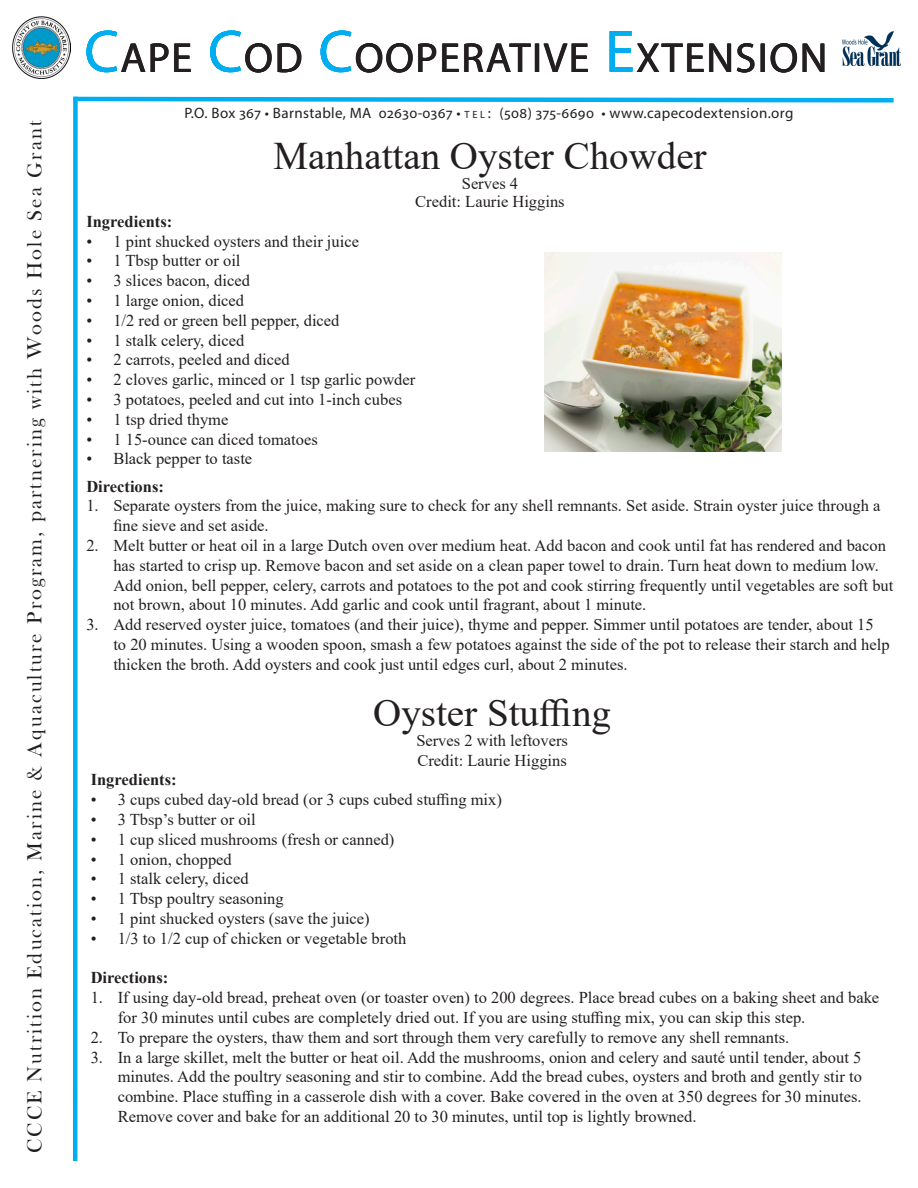
<style>
.page{position:relative;width:918px;height:1188px;background:#fff}
.page>*{position:absolute;margin:0;border:0;box-sizing:border-box;transform-origin:0 0}
.t1{font:42px "Myriad Pro";letter-spacing:.035em;color:#231f20}
.t2{font:39px "Times New Roman";color:#231f20}
.t3{font:21px "Bask Old Face";letter-spacing:.1em;color:#231f20}
.t4{font:16.5px/19.8px "Times New Roman";color:#231f20}
.t5{font:700 16.5px "Times New Roman";color:#231f20}
.Return_address{font:15px "Myriad Pro";letter-spacing:.025em;color:#231f20}
.s1{font-size:60px;color:#00aeef}
.s2{font-size:10.5px}
.s3{font-style:inherit}
</style>
<div class="page">
<svg style="left:73px;top:96px;width:821px;height:7px"></svg>
<div style="left:73px;top:97px;width:5px;height:1064px;background:#00aeef"></div>
<img style="left:544px;top:253px;width:238px;height:198px">
<img style="left:12px;top:17px;width:59px;height:62px">
<img style="left:842px;top:32px;width:59px;height:34px">
<p class="t3" style="left:23px;top:1153px;width:1034px;rotate:-90deg">CCCE Nutrition Education, Marine &amp; Aquaculture Program, partnering with Woods Hole Sea Grant</p>
<p class="t1" style="left:84px;top:32px;width:745px"><span class="s1">C</span>APE <span class="s1">C</span>OD <span class="s1">C</span>OOPERATIVE <span class="s1">E</span>XTENSION</p>
<p class="Return_address" style="left:185px;top:103px;width:610px">P.O. Box 367 • Barnstable, MA 02630-0367 • <span class="s2">T E L</span> <span class="s3">:</span> (508) 375-6690 • www.capecodextension.org</p>
<p class="t2" style="left:273px;top:129px;width:435px">Manhattan Oyster Chowder</p>
<p class="t4" style="left:462px;top:173px;width:58px">Serves 4</p>
<p class="t4" style="left:415px;top:191px;width:151px">Credit: Laurie Higgins</p>
<p class="t5" style="left:86px;top:209px;width:87px">Ingredients:</p>
<p class="t4" style="left:86px;top:231px;width:274px">• 1 pint shucked oysters and their juice</p>
<p class="t4" style="left:86px;top:250px;width:156px">• 1 Tbsp butter or oil</p>
<p class="t4" style="left:86px;top:270px;width:165px">• 3 slices bacon, diced</p>
<p class="t4" style="left:86px;top:290px;width:159px">• 1 large onion, diced</p>
<p class="t4" style="left:86px;top:310px;width:255px">• 1/2 red or green bell pepper, diced</p>
<p class="t4" style="left:86px;top:330px;width:159px">• 1 stalk celery, diced</p>
<p class="t4" style="left:86px;top:349px;width:205px">• 2 carrots, peeled and diced</p>
<p class="t4" style="left:86px;top:369px;width:330px">• 2 cloves garlic, minced or 1 tsp garlic powder</p>
<p class="t4" style="left:86px;top:389px;width:317px">• 3 potatoes, peeled and cut into 1-inch cubes</p>
<p class="t4" style="left:86px;top:409px;width:144px">• 1 tsp dried thyme</p>
<p class="t4" style="left:86px;top:429px;width:233px">• 1 15-ounce can diced tomatoes</p>
<p class="t4" style="left:86px;top:448px;width:167px">• Black pepper to taste</p>
<p class="t5" style="left:86px;top:474px;width:79px">Directions:</p>
<p class="t4" style="left:113px;top:495px;width:769px;text-indent:-27px">1. Separate oysters from the juice, making sure to check for any shell remnants. Set aside. Strain oyster juice through a fine sieve and set aside.</p>
<p class="t4" style="left:113px;top:535px;width:782px;text-indent:-27px">2. Melt butter or heat oil in a large Dutch oven over medium heat. Add bacon and cook until fat has rendered and bacon has started to crisp up. Remove bacon and set aside on a clean paper towel to drain. Turn heat down to medium low.<br>Add onion, bell pepper, celery, carrots and potatoes to the pot and cook stirring frequently until vegetables are soft but not brown, about 10 minutes. Add garlic and cook until fragrant, about 1 minute.</p>
<p class="t4" style="left:113px;top:614px;width:778px;text-indent:-27px">3. Add reserved oyster juice, tomatoes (and their juice), thyme and pepper. Simmer until potatoes are tender, about 15 to 20 minutes. Using a wooden spoon, smash a few potatoes against the side of the pot to release their starch and help thicken the broth. Add oysters and cook just until edges curl, about 2 minutes.</p>
<p class="t2" style="left:373px;top:685px;width:239px">Oyster Stuffing</p>
<p class="t4" style="left:416px;top:730px;width:153px">Serves 2 with leftovers</p>
<p class="t4" style="left:417px;top:750px;width:151px">Credit: Laurie Higgins</p>
<p class="t5" style="left:91px;top:768px;width:87px">Ingredients:</p>
<p class="t4" style="left:91px;top:789px;width:413px">• 3 cups cubed day-old bread (or 3 cups cubed stuffing mix)</p>
<p class="t4" style="left:91px;top:809px;width:167px">• 3 Tbsp’s butter or oil</p>
<p class="t4" style="left:91px;top:829px;width:305px">• 1 cup sliced mushrooms (fresh or canned)</p>
<p class="t4" style="left:91px;top:849px;width:143px">• 1 onion, chopped</p>
<p class="t4" style="left:91px;top:868px;width:159px">• 1 stalk celery, diced</p>
<p class="t4" style="left:91px;top:888px;width:195px">• 1 Tbsp poultry seasoning</p>
<p class="t4" style="left:91px;top:908px;width:281px">• 1 pint shucked oysters (save the juice)</p>
<p class="t4" style="left:91px;top:928px;width:317px">• 1/3 to 1/2 cup of chicken or vegetable broth</p>
<p class="t5" style="left:91px;top:966px;width:79px">Directions:</p>
<p class="t4" style="left:118px;top:987px;width:763px;text-indent:-27px">1. If using day-old bread, preheat oven (or toaster oven) to 200 degrees. Place bread cubes on a baking sheet and bake for 30 minutes until cubes are completely dried out. If you are using stuffing mix, you can skip this step.</p>
<p class="t4" style="left:91px;top:1027px;width:700px">2. To prepare the oysters, thaw them and sort through them very carefully to remove any shell remnants.</p>
<p class="t4" style="left:118px;top:1047px;width:746px;text-align:justify;text-indent:-27px">3. In a large skillet, melt the butter or heat oil. Add the mushrooms, onion and celery and sauté until tender, about 5 minutes. Add the poultry seasoning and stir to combine. Add the bread cubes, oysters and broth and gently stir to combine. Place stuffing in a casserole dish with a cover. Bake covered in the oven at 350 degrees for 30 minutes.<br>Remove cover and bake for an additional 20 to 30 minutes, until top is lightly browned.</p>
</div>
